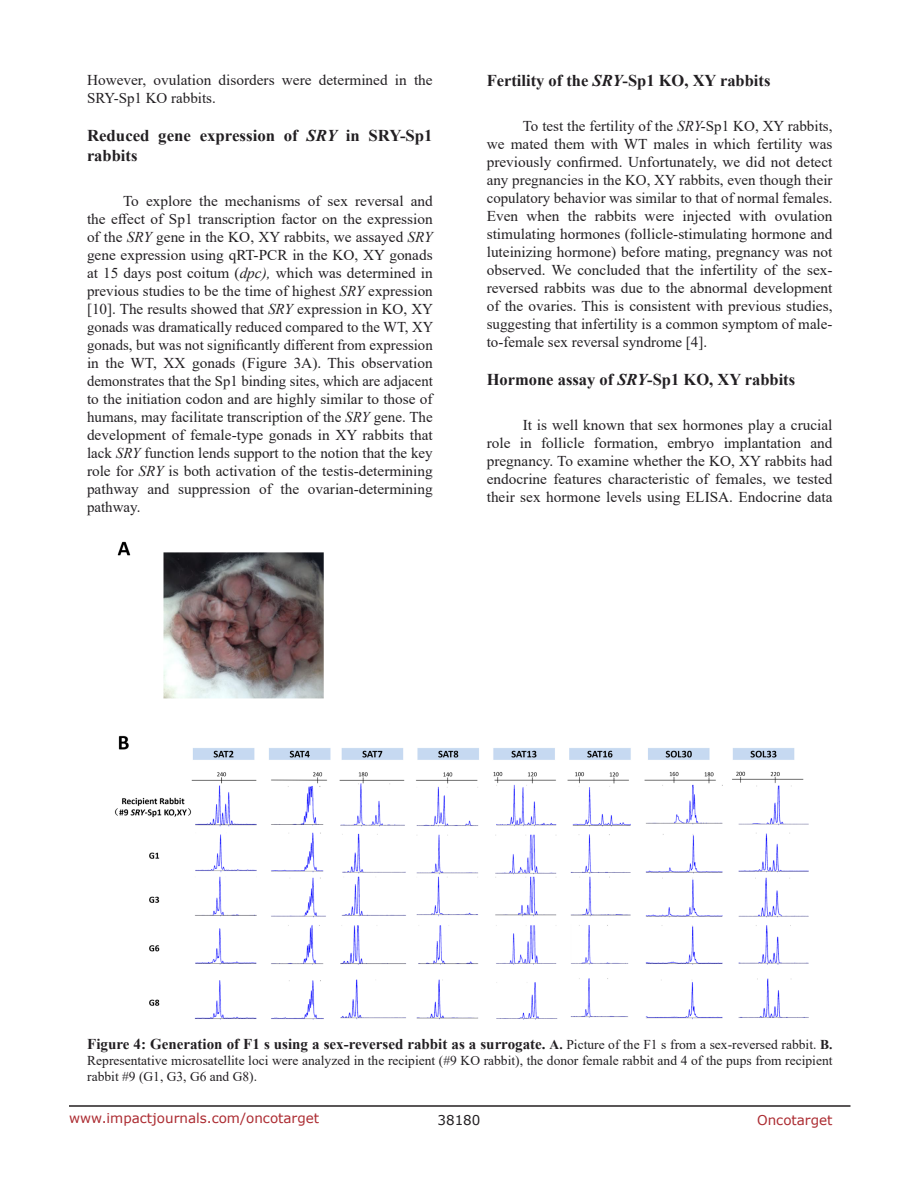
<style>
.page{position:relative;width:918px;height:1188px;background:#fff}
.page>*{position:absolute;margin:0;border:0;box-sizing:border-box;transform-origin:0 0}
.SubHeading{font:700 16.5px/19.8px "Times New Roman";color:#221f22}
.BodyText{font:15px/18px "Times New Roman";color:#221f22;text-align:justify}
.FigureText{font:700 15px "Times New Roman";color:#221f22}
.FigureText-2{font:13.5px/16.2px "Times New Roman";color:#221f22}
.t1{font:13.5px "Verdana";color:#ac2b31}
.t2{font:13.5px "Verdana";color:#221f22}
.s1{font-style:italic}
.s2{font-size:13.5px}
.s3{font-weight:400;font-size:13.5px}
</style>
<div class="page">
<hr style="left:69px;top:1105px;width:781px;height:2px;background:#231f20">
<img style="left:114px;top:542px;width:695px;height:478px">
<p class="BodyText" style="left:87px;top:71px;width:347px">However, ovulation disorders were determined in the<br>SRY-Sp1 KO rabbits.</p>
<p class="SubHeading" style="left:87px;top:125px;width:347px">Reduced gene expression of <span class="s1">SRY</span> in SRY-Sp1 rabbits</p>
<p class="BodyText" style="left:87px;top:192px;width:348px;text-indent:36px">To explore the mechanisms of sex reversal and the effect of Sp1 transcription factor on the expression of the <span class="s1">SRY</span> gene in the KO, XY rabbits, we assayed <span class="s1">SRY </span>gene expression using qRT-PCR in the KO, XY gonads at 15 days post coitum (<span class="s1">dpc),</span> which was determined in previous studies to be the time of highest <span class="s1">SRY</span> expression [10]. The results showed that <span class="s1">SRY</span> expression in KO, XY gonads was dramatically reduced compared to the WT, XY gonads, but was not significantly different from expression in the WT, XX gonads (Figure 3A). This observation demonstrates that the Sp1 binding sites, which are adjacent to the initiation codon and are highly similar to those of humans, may facilitate transcription of the <span class="s1">SRY</span> gene. The development of female-type gonads in XY rabbits that lack <span class="s1">SRY</span> function lends support to the notion that the key role for <span class="s1">SRY</span> is both activation of the testis-determining pathway and suppression of the ovarian-determining pathway.</p>
<p class="SubHeading" style="left:487px;top:70px;width:285px">Fertility of the <span class="s1">SRY</span>-Sp1 KO, XY rabbits</p>
<p class="BodyText" style="left:487px;top:117px;width:347px;text-indent:36px">To test the fertility of the <span class="s1">SRY-</span>Sp1 KO, XY rabbits, we mated them with WT males in which fertility was previously confirmed. Unfortunately, we did not detect any pregnancies in the KO, XY rabbits, even though their copulatory behavior was similar to that of normal females.<br>Even when the rabbits were injected with ovulation stimulating hormones (follicle-stimulating hormone and luteinizing hormone) before mating, pregnancy was not observed. We concluded that the infertility of the sex&shy;reversed rabbits was due to the abnormal development of the ovaries. This is consistent with previous studies, suggesting that infertility is a common symptom of male&shy;to-female sex reversal syndrome [4].</p>
<p class="SubHeading" style="left:487px;top:369px;width:310px">Hormone assay of <span class="s1">SRY</span>-Sp1 KO, XY rabbits</p>
<p class="BodyText" style="left:487px;top:415px;width:347px;text-indent:36px">It is well known that sex hormones play a crucial role in follicle formation, embryo implantation and pregnancy. To examine whether the KO, XY rabbits had endocrine features characteristic of females, we tested their sex hormone levels using ELISA. Endocrine data</p>
<p class="FigureText" style="left:87px;top:1033px;width:747px">Figure 4: Generation of F1 s using a sex-reversed rabbit as a surrogate. <span class="s2">A.</span> <span class="s3">Picture of the F1 s from a sex-reversed rabbit.</span> <span class="s2">B.</span></p>
<p class="FigureText-2" style="left:87px;top:1052px;width:747px">Representative microsatellite loci were analyzed in the recipient (#9 KO rabbit), the donor female rabbit and 4 of the pups from recipient rabbit #9 (G1, G3, G6 and G8).</p>
<p class="t1" style="left:69px;top:1109px;width:252px">www.impactjournals.com/oncotarget</p>
<p class="t2" style="left:438px;top:1111px;width:44px">38180</p>
<p class="t1" style="left:757px;top:1111px;width:77px">Oncotarget</p>
</div>
